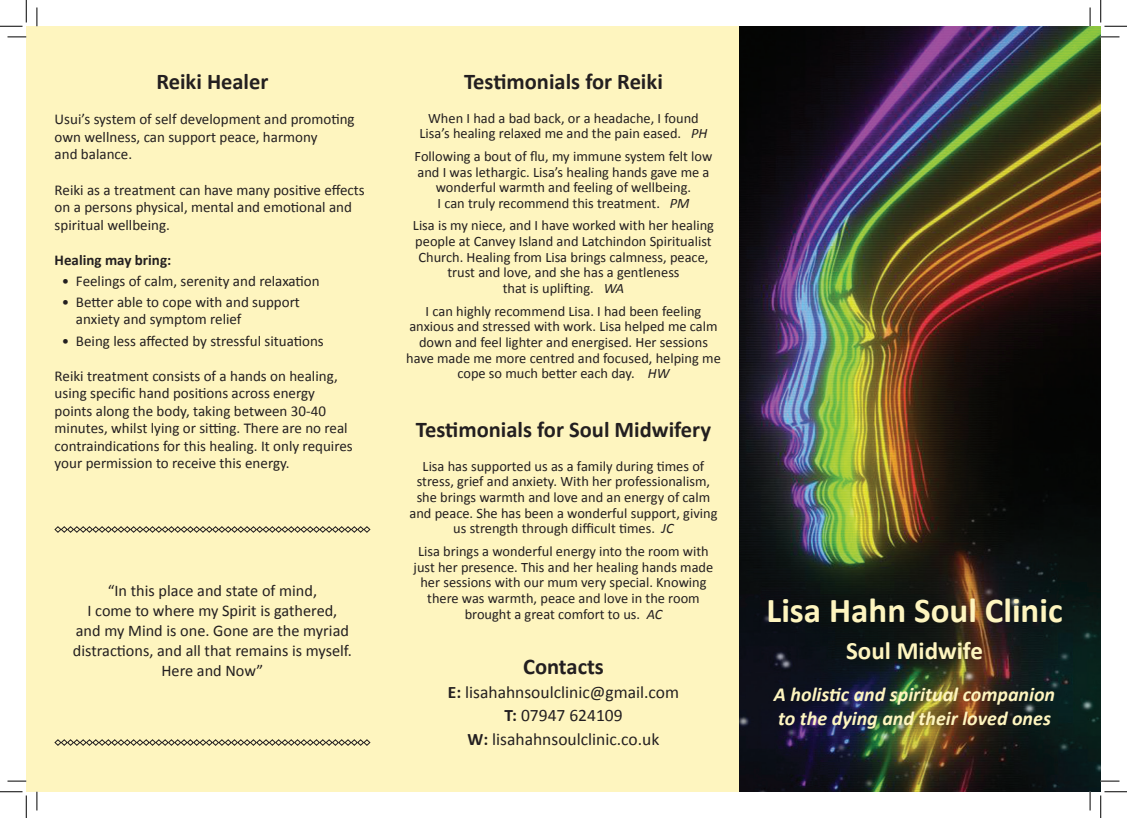
<style>
.page{position:relative;width:1127px;height:818px;background:#fff}
.page>*{position:absolute;margin:0;border:0;box-sizing:border-box;transform-origin:0 0}
.t1{font:700 35px "Calibri";color:#fef5bf}
.t2{font:700 25px "Calibri";color:#fef5bf}
.t3{font:700 22.5px "Calibri";color:#231f20}
.t4{font:italic 700 20px/24px "Calibri";color:#fef5bf}
.t5{font:17.5px "Calibri";color:#231f20}
.t6{font:16.25px/20px "Calibri";color:#231f20;text-align:center}
.t7{font:15px/17.5px "Calibri";color:#231f20}
.t8{font:700 15px "Calibri";color:#231f20}
.t9{font:14.38px/15.6px "Calibri";color:#231f20;text-align:center}
.s1{font-style:italic}
.s2{font-weight:700}
</style>
<div class="page">
<div style="left:26px;top:26px;width:1074px;height:766px;background:#fef5bf"></div>
<img style="left:739px;top:26px;width:361px;height:766px">
<svg style="left:54px;top:526px;width:316px;height:7px"></svg>
<svg style="left:54px;top:739px;width:316px;height:7px"></svg>
<svg style="left:8px;top:36px;width:18px;height:2px"></svg>
<svg style="left:1100px;top:36px;width:19px;height:2px"></svg>
<svg style="left:8px;top:780px;width:18px;height:2px"></svg>
<svg style="left:1100px;top:780px;width:19px;height:2px"></svg>
<svg style="left:36px;top:7px;width:2px;height:19px"></svg>
<svg style="left:36px;top:792px;width:2px;height:18px"></svg>
<svg style="left:1089px;top:7px;width:1px;height:19px"></svg>
<svg style="left:1089px;top:792px;width:1px;height:18px"></svg>
<svg style="left:0;top:0;width:27px;height:27px"></svg>
<svg style="left:0;top:791px;width:27px;height:27px"></svg>
<svg style="left:1100px;top:0;width:26px;height:27px"></svg>
<svg style="left:1100px;top:791px;width:26px;height:27px"></svg>
<p class="t3" style="left:156px;top:68px;width:114px">Reiki Healer</p>
<p class="t7" style="left:55px;top:110px;width:301px">Usui’s system of self development and promoting own wellness, can support peace, harmony<br>and balance.</p>
<p class="t7" style="left:55px;top:180px;width:311px">Reiki as a treatment can have many positive effects on a persons physical, mental and emotional and spiritual wellbeing.</p>
<p class="t8" style="left:55px;top:251px;width:118px">Healing may bring:</p>
<p class="t7" style="left:62px;top:271px;width:259px">• Feelings of calm, serenity and relaxation</p>
<p class="t7" style="left:76px;top:292px;width:225px;text-indent:-14px">• Better able to cope with and support anxiety and symptom relief</p>
<p class="t7" style="left:62px;top:331px;width:263px">• Being less affected by stressful situations</p>
<p class="t7" style="left:55px;top:366px;width:299px">Reiki treatment consists of a hands on healing, using specific hand positions across energy points along the body, taking between 30-40 minutes, whilst lying or sitting. There are no real contraindications for this healing. It only requires your permission to receive this energy.</p>
<p class="t6" style="left:73px;top:580px;width:280px">“In this place and state of mind,<br>I come to where my Spirit is gathered,<br>and my Mind is one. Gone are the myriad distractions, and all that remains is myself.<br>Here and Now”</p>
<p class="t3" style="left:464px;top:68px;width:200px">Testimonials for Reiki</p>
<p class="t9" style="left:419px;top:109px;width:289px">When I had a bad back, or a headache, I found<br>Lisa’s healing relaxed me and the pain eased. <span class="s1">PH</span></p>
<p class="t9" style="left:414px;top:148px;width:299px">Following a bout of flu, my immune system felt low and I was lethargic. Lisa’s healing hands gave me a wonderful warmth and feeling of wellbeing.<br>I can truly recommend this treatment. <span class="s1">PM</span></p>
<p class="t9" style="left:413px;top:217px;width:302px">Lisa is my niece, and I have worked with her healing people at Canvey Island and Latchindon Spiritualist Church. Healing from Lisa brings calmness, peace, trust and love, and she has a gentleness<br>that is uplifting. <span class="s1">WA</span></p>
<p class="t9" style="left:406px;top:302px;width:316px">I can highly recommend Lisa. I had been feeling anxious and stressed with work. Lisa helped me calm down and feel lighter and energised. Her sessions have made me more centred and focused, helping me cope so much better each day. <span class="s1">HW</span></p>
<p class="t3" style="left:416px;top:416px;width:296px">Testimonials for Soul Midwifery</p>
<p class="t9" style="left:409px;top:457px;width:309px">Lisa has supported us as a family during times of stress, grief and anxiety. With her professionalism, she brings warmth and love and an energy of calm and peace. She has been a wonderful support, giving us strength through difficult times. <span class="s1">JC</span></p>
<p class="t9" style="left:413px;top:543px;width:301px">Lisa brings a wonderful energy into the room with just her presence. This and her healing hands made her sessions with our mum very special. Knowing there was warmth, peace and love in the room brought a great comfort to us. <span class="s1">AC</span></p>
<p class="t3" style="left:523px;top:653px;width:82px">Contacts</p>
<p class="t5" style="left:448px;top:681px;width:233px"><span class="s2">E:</span> lisahahnsoulclinic@gmail.com</p>
<p class="t5" style="left:504px;top:705px;width:120px"><span class="s2">T:</span> 07947 624109</p>
<p class="t5" style="left:467px;top:728px;width:193px"><span class="s2">W:</span> lisahahnsoulclinic.co.uk</p>
<p class="t1" style="left:766px;top:589px;width:297px">Lisa Hahn Soul Clinic</p>
<p class="t2" style="left:846px;top:635px;width:138px">Soul Midwife</p>
<p class="t4" style="left:773px;top:681px;width:282px">A holistic and spiritual companion to the dying and their loved ones</p>
</div>
